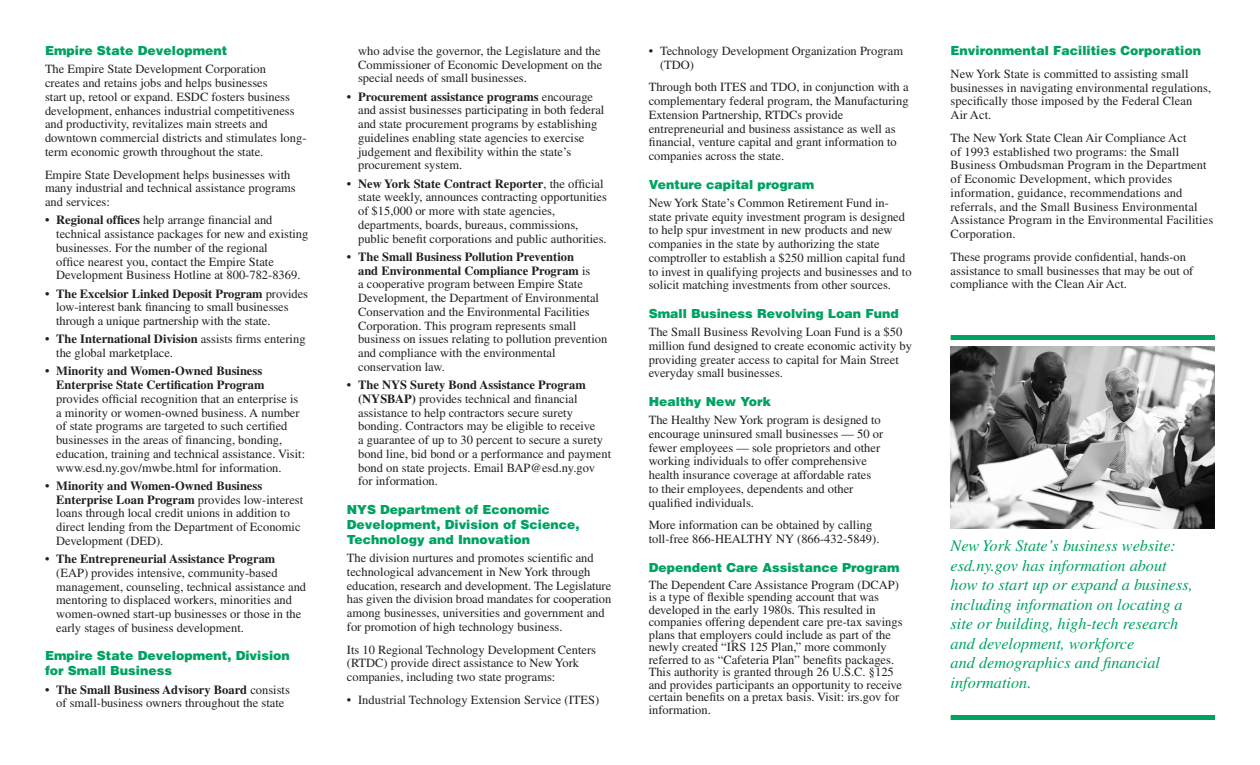
<style>
.page{position:relative;width:1260px;height:765px;background:#fff}
.page>*{position:absolute;margin:0;border:0;box-sizing:border-box;transform-origin:0 0}
.t1{font:italic 16.25px/19.5px "Times";color:#00a261}
.Body_Heading{font:12.5px/13.8px "Times";color:#231f20}
.Body{font:12.5px/13.8px "Times";color:#231f20}
.Body_Heading-2{font:900 12.5px/15px "Helvetica";color:#00a261}
.s1{font-weight:700}
</style>
<div class="page">
<img style="left:951px;top:347px;width:264px;height:181px">
<div style="left:951px;top:335px;width:264px;height:5px;background:#00a261"></div>
<div style="left:951px;top:715px;width:264px;height:5px;background:#00a261"></div>
<p class="Body_Heading-2" style="left:45px;top:43px;width:184px">Empire State Development</p>
<p class="Body" style="left:45px;top:62px;width:263px">The Empire State Development Corporation<br>creates and retains jobs and helps businesses<br>start up, retool or expand. ESDC fosters business development, enhances industrial competitiveness and productivity, revitalizes main streets and downtown commercial districts and stimulates long&shy;term economic growth throughout the state.</p>
<p class="Body" style="left:45px;top:167px;width:252px">Empire State Development helps businesses with many industrial and technical assistance programs and services:</p>
<p class="Body_Heading" style="left:56px;top:213px;width:254px;text-indent:-11px"><span class="s1">• Regional offices</span> help arrange financial and technical assistance packages for new and existing businesses. For the number of the regional<br>office nearest you, contact the Empire State Development Business Hotline at 800-782-8369.</p>
<p class="Body_Heading" style="left:56px;top:286px;width:253px;text-indent:-11px"><span class="s1">• The Excelsior Linked Deposit Program</span> provides low-interest bank financing to small businesses through a unique partnership with the state.</p>
<p class="Body_Heading" style="left:56px;top:332px;width:251px;text-indent:-11px"><span class="s1">• The International Division</span> assists firms entering the global marketplace.</p>
<p class="Body_Heading" style="left:56px;top:364px;width:250px;text-indent:-11px"><span class="s1">• Minority and Women-Owned Business Enterprise State Certification Program </span>provides official recognition that an enterprise is a minority or women-owned business. A number of state programs are targeted to such certified businesses in the areas of financing, bonding, education, training and technical assistance. Visit: www.esd.ny.gov/mwbe.html for information.</p>
<p class="Body_Heading" style="left:56px;top:479px;width:249px;text-indent:-11px"><span class="s1">• Minority and Women-Owned Business Enterprise Loan Program</span> provides low-interest loans through local credit unions in addition to direct lending from the Department of Economic Development (DED).</p>
<p class="Body_Heading" style="left:56px;top:552px;width:251px;text-indent:-11px"><span class="s1">• The Entrepreneurial Assistance Program </span>(EAP) provides intensive, community-based management, counseling, technical assistance and mentoring to displaced workers, minorities and women-owned start-up businesses or those in the early stages of business development.</p>
<p class="Body_Heading-2" style="left:45px;top:648px;width:246px">Empire State Development, Division for Small Business</p>
<p class="Body_Heading" style="left:45px;top:682px;width:246px;text-align:center"><span class="s1">• The Small Business Advisory Board</span> consists of small-business owners throughout the state</p>
<p class="Body_Heading" style="left:358px;top:44px;width:246px">who advise the governor, the Legislature and the<br>Commissioner of Economic Development on the special needs of small businesses.</p>
<p class="Body_Heading" style="left:358px;top:89px;width:248px;text-indent:-11px"><span class="s1">• Procurement assistance programs</span> encourage and assist businesses participating in both federal and state procurement programs by establishing guidelines enabling state agencies to exercise judgement and flexibility within the state’s procurement system.</p>
<p class="Body_Heading" style="left:358px;top:176px;width:250px;text-indent:-11px"><span class="s1">• New York State Contract Reporter</span>, the official state weekly, announces contracting opportunities of $15,000 or more with state agencies, departments, boards, bureaus, commissions, public benefit corporations and public authorities.</p>
<p class="Body_Heading" style="left:358px;top:250px;width:251px;text-indent:-11px"><span class="s1">• The Small Business Pollution Prevention<br>and Environmental Compliance Program</span> is<br>a cooperative program between Empire State Development, the Department of Environmental Conservation and the Environmental Facilities Corporation. This program represents small business on issues relating to pollution prevention and compliance with the environmental conservation law.</p>
<p class="Body_Heading" style="left:358px;top:378px;width:255px;text-indent:-11px"><span class="s1">• The NYS Surety Bond Assistance Program (NYSBAP)</span> provides technical and financial assistance to help contractors secure surety bonding. Contractors may be eligible to receive<br>a guarantee of up to 30 percent to secure a surety bond line, bid bond or a performance and payment bond on state projects. Email BAP@esd.ny.gov for information.</p>
<p class="Body_Heading-2" style="left:347px;top:502px;width:234px">NYS Department of Economic<br>Development, Division of Science,<br>Technology and Innovation</p>
<p class="Body" style="left:347px;top:551px;width:266px">The division nurtures and promotes scientific and technological advancement in New York through education, research and development. The Legislature has given the division broad mandates for cooperation among businesses, universities and government and for promotion of high technology business.</p>
<p class="Body" style="left:347px;top:642px;width:251px">Its 10 Regional Technology Development Centers (RTDC) provide direct assistance to New York companies, including two state programs:</p>
<p class="Body_Heading" style="left:347px;top:693px;width:254px">• Industrial Technology Extension Service (ITES)</p>
<p class="Body_Heading" style="left:660px;top:44px;width:245px;text-indent:-11px">• Technology Development Organization Program (TDO)</p>
<p class="Body" style="left:649px;top:80px;width:261px">Through both ITES and TDO, in conjunction with a complementary federal program, the Manufacturing Extension Partnership, RTDCs provide entrepreneurial and business assistance as well as financial, venture capital and grant information to companies across the state.</p>
<p class="Body_Heading-2" style="left:649px;top:176px;width:167px">Venture capital program</p>
<p class="Body" style="left:649px;top:196px;width:264px">New York State’s Common Retirement Fund in&shy;state private equity investment program is designed to help spur investment in new products and new companies in the state by authorizing the state comptroller to establish a $250 million capital fund to invest in qualifying projects and businesses and to solicit matching investments from other sources.</p>
<p class="Body_Heading-2" style="left:649px;top:306px;width:252px">Small Business Revolving Loan Fund</p>
<p class="Body" style="left:649px;top:325px;width:265px">The Small Business Revolving Loan Fund is a $50 million fund designed to create economic activity by providing greater access to capital for Main Street everyday small businesses.</p>
<p class="Body_Heading-2" style="left:649px;top:394px;width:124px">Healthy New York</p>
<p class="Body" style="left:649px;top:413px;width:236px">The Healthy New York program is designed to encourage uninsured small businesses — 50 or fewer employees — sole proprietors and other working individuals to offer comprehensive health insurance coverage at affordable rates to their employees, dependents and other qualified individuals.</p>
<p class="Body" style="left:649px;top:518px;width:232px">More information can be obtained by calling toll-free 866-HEALTHY NY (866-432-5849).</p>
<p class="Body_Heading-2" style="left:649px;top:559px;width:252px">Dependent Care Assistance Program</p>
<p class="Body_Heading" style="left:649px;top:578px;width:255px;line-height:12.5px">The Dependent Care Assistance Program (DCAP) is a type of flexible spending account that was developed in the early 1980s. This resulted in companies offering dependent care pre-tax savings plans that employers could include as part of the newly created “IRS 125 Plan,” more commonly referred to as “Cafeteria Plan” benefits packages.<br>This authority is granted through 26 U.S.C. §125 and provides participants an opportunity to receive certain benefits on a pretax basis. Visit: irs.gov for information.</p>
<p class="Body_Heading-2" style="left:951px;top:43px;width:252px">Environmental Facilities Corporation</p>
<p class="Body" style="left:951px;top:67px;width:262px">New York State is committed to assisting small businesses in navigating environmental regulations, specifically those imposed by the Federal Clean Air Act.</p>
<p class="Body" style="left:951px;top:131px;width:264px">The New York State Clean Air Compliance Act<br>of 1993 established two programs: the Small Business Ombudsman Program in the Department of Economic Development, which provides information, guidance, recommendations and referrals, and the Small Business Environmental Assistance Program in the Environmental Facilities Corporation.</p>
<p class="Body" style="left:951px;top:250px;width:244px">These programs provide confidential, hands-on assistance to small businesses that may be out of compliance with the Clean Air Act.</p>
<p class="t1" style="left:951px;top:536px;width:244px">New York State’s business website: esd.ny.gov has information about how to start up or expand a business, including information on locating a site or building, high-tech research and development, workforce<br>and demographics and financial information.</p>
</div>
